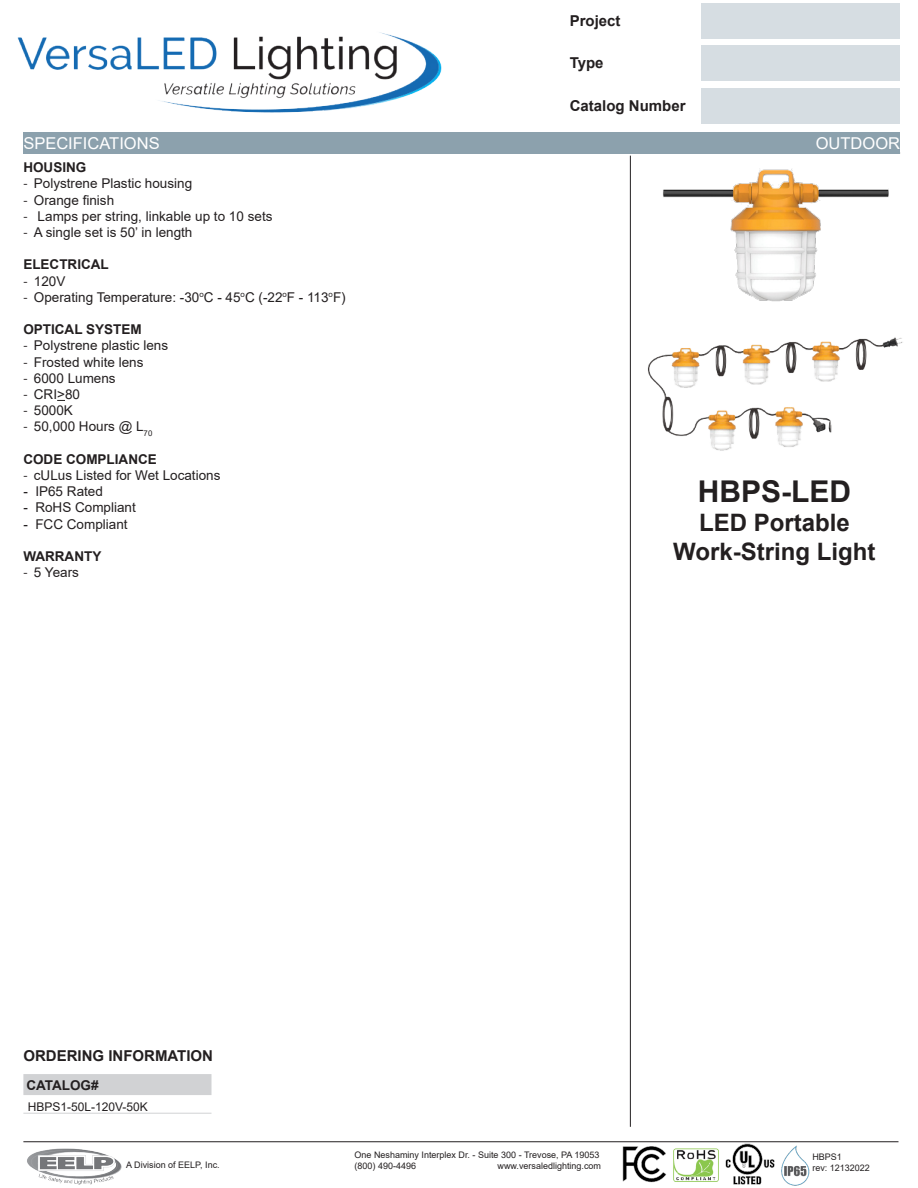
<style>
.page{position:relative;width:918px;height:1188px;background:#fff}
.page>*{position:absolute;margin:0;border:0;box-sizing:border-box;transform-origin:0 0}
.t1{font:700 30px "Arial";color:#231f20}
.t2{font:700 24px "Arial";color:#231f20}
.t3{font:16.35px "Arial";color:#fff}
.t4{font:700 15px "Arial";color:#231f20}
.ParagraphText{font:13.5px "Arial";color:#231f20}
.ParagraphText-2{font:700 13.5px "Arial";color:#231f20}
.Table_Headings{font:700 13.5px "Arial";color:#231f20}
.OrderingInfoDescript{font:12px "Arial";color:#231f20}
.t5{font:9px "Arial";color:#231f20}
.s1{font-family:"Myriad Pro"}
</style>
<div class="page">
<img style="left:17px;top:32px;width:425px;height:81px">
<div style="left:702px;top:3px;width:198px;height:35px;background:#d6dde2"></div>
<div style="left:702px;top:45px;width:198px;height:36px;background:#d6dde2"></div>
<div style="left:702px;top:88px;width:198px;height:36px;background:#d6dde2"></div>
<hr style="left:630px;top:156px;width:1px;height:971px;background:#231f20">
<div style="left:23px;top:133px;width:877px;height:21px;background:#8ca1ad"></div>
<hr style="left:23px;top:1141px;width:875px;height:1px;background:#231f20">
<img style="left:27px;top:1148px;width:95px;height:37px">
<div style="left:23px;top:1074px;width:189px;height:21px;background:#d1d2d4"></div>
<hr style="left:23px;top:1113px;width:189px;height:1px;background:#d1d2d4">
<img style="left:622px;top:1146px;width:44px;height:37px">
<img style="left:781px;top:1145px;width:29px;height:41px">
<img style="left:673px;top:1148px;width:46px;height:34px">
<img style="left:722px;top:1141px;width:54px;height:44px">
<img style="left:648px;top:337px;width:255px;height:114px">
<img style="left:663px;top:168px;width:226px;height:134px">
<p class="t4" style="left:570px;top:10px;width:52px">Project</p>
<p class="t4" style="left:570px;top:52px;width:35px">Type</p>
<p class="t4" style="left:570px;top:95px;width:117px">Catalog Number</p>
<p class="t3" style="left:23px;top:132px;width:138px">SPECIFICATIONS</p>
<p class="t3" style="left:816px;top:132px;width:86px">OUTDOOR</p>
<p class="ParagraphText-2" style="left:23px;top:158px;width:65px">HOUSING</p>
<p class="ParagraphText" style="left:23px;top:174px;width:170px"><span class="s1">-</span> Polystrene Plastic housing</p>
<p class="ParagraphText" style="left:23px;top:191px;width:92px"><span class="s1">-</span> Orange finish</p>
<p class="ParagraphText" style="left:23px;top:207px;width:251px"><span class="s1">-</span> Lamps per string, linkable up to 10 sets</p>
<p class="ParagraphText" style="left:23px;top:223px;width:171px"><span class="s1">-</span> A single set is 50’ in length</p>
<p class="ParagraphText-2" style="left:23px;top:255px;width:87px">ELECTRICAL</p>
<p class="ParagraphText" style="left:23px;top:272px;width:44px"><span class="s1">-</span> 120V</p>
<p class="ParagraphText" style="left:23px;top:288px;width:324px"><span class="s1">-</span> Operating Temperature: -30<sup>o</sup>C - 45<sup>o</sup>C (-22<sup>o</sup>F - 113<sup>o</sup>F)</p>
<p class="ParagraphText-2" style="left:23px;top:320px;width:120px">OPTICAL SYSTEM</p>
<p class="ParagraphText" style="left:23px;top:336px;width:146px"><span class="s1">-</span> Polystrene plastic lens</p>
<p class="ParagraphText" style="left:23px;top:353px;width:122px"><span class="s1">-</span> Frosted white lens</p>
<p class="ParagraphText" style="left:23px;top:369px;width:94px"><span class="s1">-</span> 6000 Lumens</p>
<p class="ParagraphText" style="left:23px;top:385px;width:58px"><span class="s1">-</span> CRI&gt;80</p>
<p class="ParagraphText" style="left:23px;top:401px;width:51px"><span class="s1">-</span> 5000K</p>
<p class="ParagraphText" style="left:23px;top:417px;width:131px"><span class="s1">-</span> 50,000 Hours @ L<sub>70</sub></p>
<p class="ParagraphText-2" style="left:23px;top:450px;width:135px">CODE COMPLIANCE</p>
<p class="ParagraphText" style="left:23px;top:466px;width:199px"><span class="s1">-</span> cULus Listed for Wet Locations</p>
<p class="ParagraphText" style="left:23px;top:482px;width:81px">- IP65 Rated</p>
<p class="ParagraphText" style="left:23px;top:498px;width:114px">- RoHS Compliant</p>
<p class="ParagraphText" style="left:23px;top:515px;width:106px">- FCC Compliant</p>
<p class="ParagraphText-2" style="left:23px;top:547px;width:79px">WARRANTY</p>
<p class="ParagraphText" style="left:23px;top:563px;width:57px"><span class="s1">-</span> 5 Years</p>
<p class="t1" style="left:698px;top:470px;width:155px">HBPS-LED</p>
<p class="t2" style="left:699px;top:506px;width:152px">LED Portable</p>
<p class="t2" style="left:673px;top:534px;width:204px">Work-String Light</p>
<p class="t4" style="left:23px;top:1046px;width:191px">ORDERING INFORMATION</p>
<p class="Table_Headings" style="left:26px;top:1076px;width:74px">CATALOG#</p>
<p class="OrderingInfoDescript" style="left:28px;top:1098px;width:122px">HBPS1-50L-120V-50K</p>
<p class="t5" style="left:126px;top:1159px;width:95px">A Division of EELP, Inc.</p>
<p class="t5" style="left:355px;top:1149px;width:246px">One Neshaminy Interplex Dr. - Suite 300 - Trevose, PA 19053</p>
<p class="t5" style="left:355px;top:1160px;width:63px">(800) 490-4496</p>
<p class="t5" style="left:498px;top:1160px;width:105px">www.versaledlighting.com</p>
<p class="t5" style="left:812px;top:1151px;width:31px">HBPS1</p>
<p class="t5" style="left:812px;top:1161px;width:59px">rev: 12132022</p>
</div>
